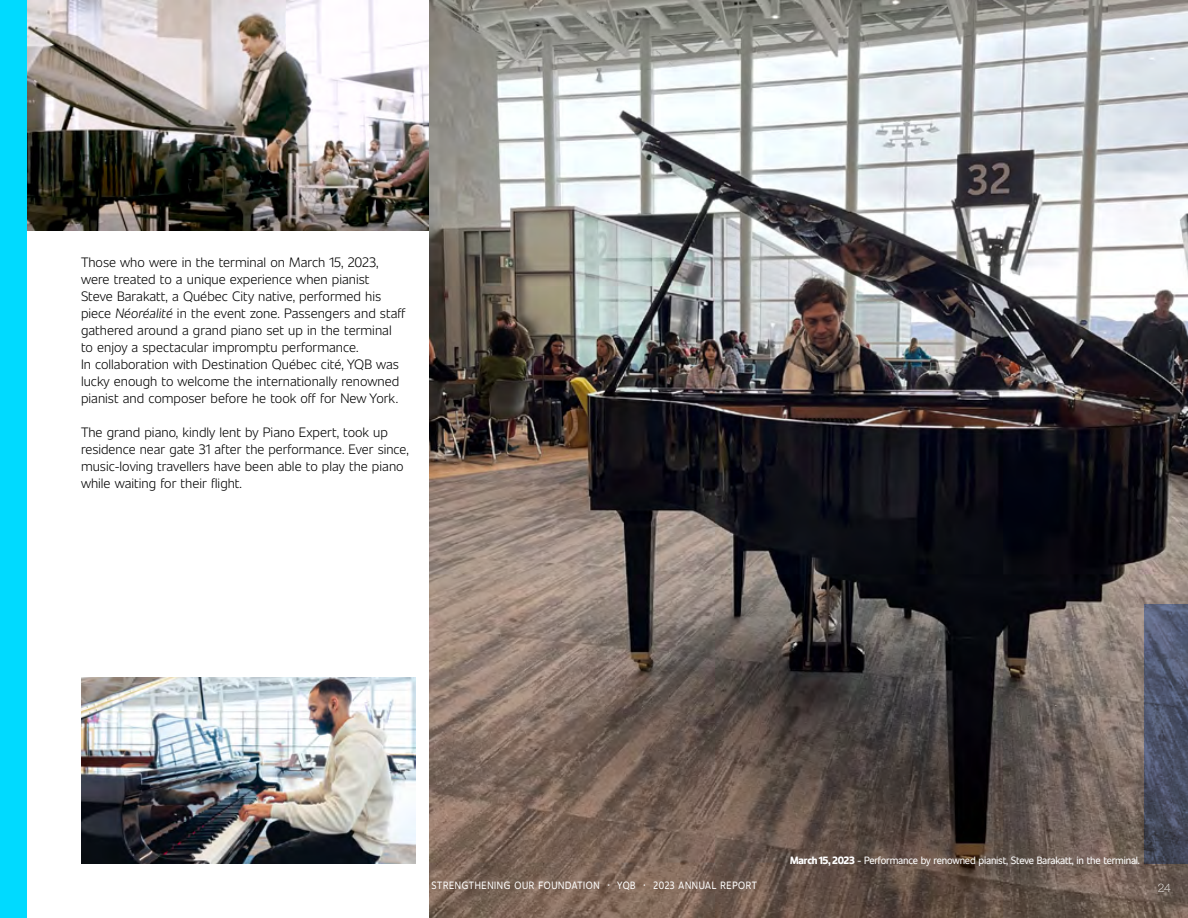
<style>
.page{position:relative;width:1188px;height:918px;background:#fff}
.page>*{position:absolute;margin:0;border:0;box-sizing:border-box;transform-origin:0 0}
.t1{font:300 13.5px/17px "Unitext";color:#000}
.t2{font:10.5px "Unitext";letter-spacing:-.02em;color:#fff;scale:.95 1}
.t3{font:10.5px "Unitext";letter-spacing:.065em;color:#fff;scale:.88 1}
.t4{font:100 10.5px "Area Inktrap";color:#fff}
.s1{font-style:italic}
.s2{font-weight:900}
</style>
<div class="page">
<img style="left:429px;top:0;width:759px;height:918px">
<img style="left:26px;top:0;width:403px;height:230px">
<img style="left:81px;top:677px;width:335px;height:187px">
<div style="left:0;top:0;width:26px;height:918px;background:#00daff"></div>
<svg style="left:1145px;top:604px;width:43px;height:260px;background:#4d546a"></svg>
<p class="t1" style="left:81px;top:253px;width:326px">Those who were in the terminal on March 15, 2023, were treated to a unique experience when pianist<br>Steve Barakatt, a Québec City native, performed his piece <span class="s1">Néoréalité</span> in the event zone. Passengers and staff gathered around a grand piano set up in the terminal to enjoy a spectacular impromptu performance.<br>In collaboration with Destination Québec cité, YQB was lucky enough to welcome the internationally renowned pianist and composer before he took off for New York.</p>
<p class="t1" style="left:81px;top:423px;width:329px">The grand piano, kindly lent by Piano Expert, took up residence near gate 31 after the performance. Ever since, music-loving travellers have been able to play the piano while waiting for their flight.</p>
<p class="t2" style="left:790px;top:852px;width:370px"><span class="s2">March 15, 2023</span> - Performance by renowned pianist, Steve Barakatt, in the terminal.</p>
<p class="t3" style="left:432px;top:878px;width:193px">STRENGTHENING OUR FOUNDATION</p>
<p class="t4" style="left:1158px;top:878px;width:14px">24</p>
<p class="t3" style="left:607px;top:878px;width:171px"><sup>•</sup> YQB <sup>•</sup> 2023 ANNUAL REPORT</p>
</div>
